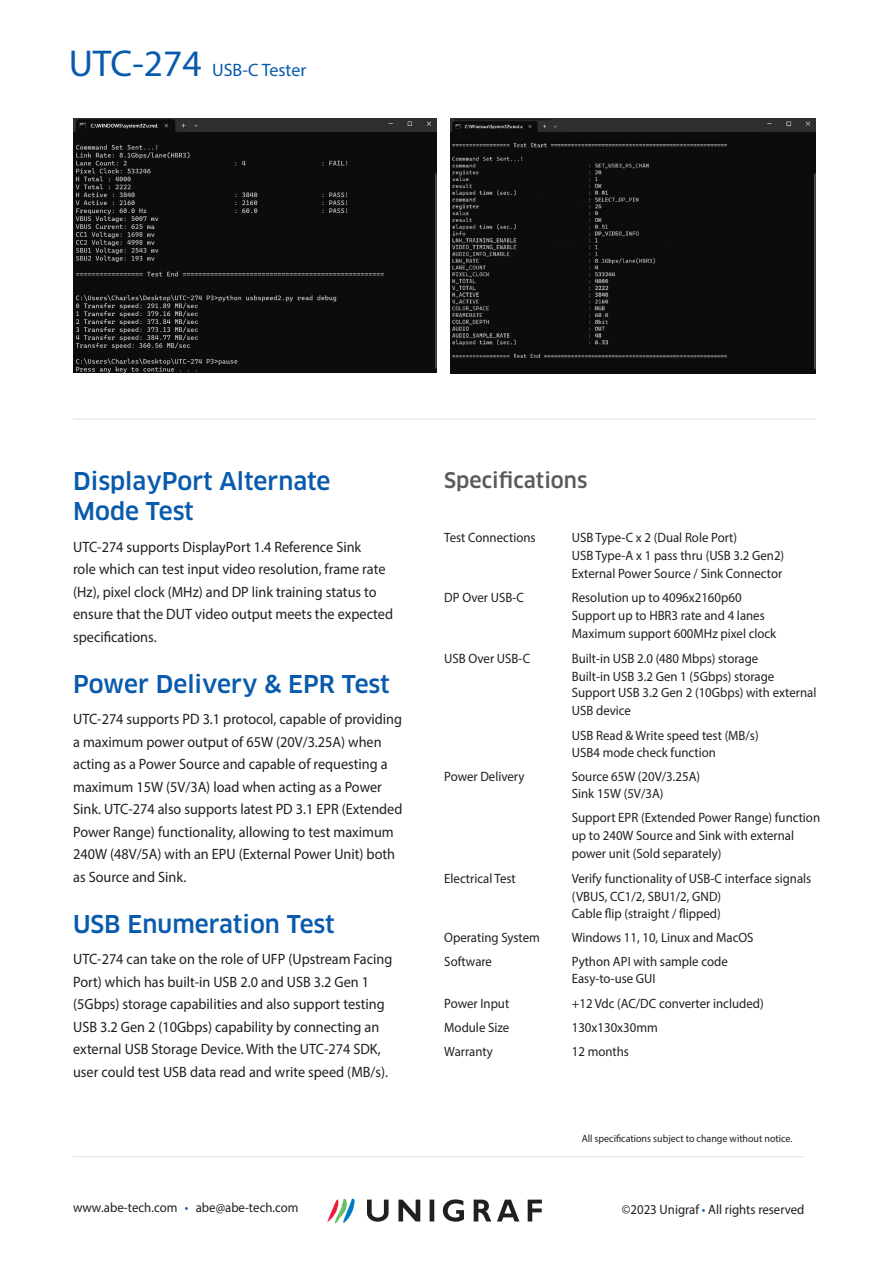
<style>
.page{position:relative;width:893px;height:1263px;background:#fff}
.page>*{position:absolute;margin:0;border:0;box-sizing:border-box;transform-origin:0 0}
.Leipäteksti{font:500 24px "Clan OT";color:#085aad}
.Väliotsikko{font:500 24px/30px "Clan OT";color:#085aad}
.Väliotsikko-2{font:500 21px "Clan OT";color:#5a5a5d}
.t1{font:18px "Myriad Pro";color:#085aad}
.Leipäteksti-2{font:15px/22.5px "Myriad Pro";color:#231f20;scale:.95 1}
.Specifications{font:13.5px/18px "Myriad Pro";color:#231f20;scale:.95 1}
.Leipäteksti-3{font:13.5px "Myriad Pro";color:#231f20;scale:.95 1}
.Specifications-2{font:10.5px "Myriad Pro";color:#231f20;scale:.95 1}
.s1{font-size:37.5px}
.s2{color:#085aad}
</style>
<div class="page">
<hr style="left:73px;top:1156px;width:731px;height:1px;background:#ebebeb">
<svg style="left:327px;top:1198px;width:28px;height:25px"></svg>
<svg style="left:367px;top:1199px;width:175px;height:23px"></svg>
<img style="left:451px;top:119px;width:364px;height:254px">
<img style="left:73px;top:119px;width:364px;height:254px">
<hr style="left:73px;top:418px;width:742px;height:2px;background:#ebebeb">
<p class="t1" style="left:69px;top:59px;width:239px"><span class="s1">UTC-274</span> USB-C Tester</p>
<p class="Väliotsikko" style="left:73px;top:466px;width:259px">DisplayPort Alternate<br>Mode Test</p>
<p class="Leipäteksti-2" style="left:73px;top:535px;width:338px">UTC-274 supports DisplayPort 1.4 Reference Sink<br>role which can test input video resolution, frame rate (Hz), pixel clock (MHz) and DP link training status to ensure that the DUT video output meets the expected specifications.</p>
<p class="Leipäteksti" style="left:73px;top:670px;width:318px">Power Delivery &amp; EPR Test</p>
<p class="Leipäteksti-2" style="left:73px;top:708px;width:348px">UTC-274 supports PD 3.1 protocol, capable of providing a maximum power output of 65W (20V/3.25A) when acting as a Power Source and capable of requesting a maximum 15W (5V/3A) load when acting as a Power Sink. UTC-274 also supports latest PD 3.1 EPR (Extended Power Range) functionality, allowing to test maximum 240W (48V/5A) with an EPU (External Power Unit) both as Source and Sink.</p>
<p class="Leipäteksti" style="left:73px;top:910px;width:263px">USB Enumeration Test</p>
<p class="Leipäteksti-2" style="left:73px;top:948px;width:338px">UTC-274 can take on the role of UFP (Upstream Facing Port) which has built-in USB 2.0 and USB 3.2 Gen 1 (5Gbps) storage capabilities and also support testing USB 3.2 Gen 2 (10Gbps) capability by connecting an external USB Storage Device. With the UTC-274 SDK, user could test USB data read and write speed (MB/s).</p>
<p class="Väliotsikko-2" style="left:444px;top:468px;width:145px">Specifications</p>
<p class="Specifications" style="left:444px;top:528px;width:98px">Test Connections</p>
<p class="Specifications" style="left:572px;top:528px;width:225px">USB Type-C x 2 (Dual Role Port)<br>USB Type-A x 1 pass thru (USB 3.2 Gen2)<br>External Power Source / Sink Connector</p>
<p class="Specifications" style="left:444px;top:588px;width:85px">DP Over USB-C</p>
<p class="Specifications" style="left:572px;top:588px;width:217px">Resolution up to 4096x2160p60<br>Support up to HBR3 rate and 4 lanes<br>Maximum support 600MHz pixel clock</p>
<p class="Specifications" style="left:444px;top:649px;width:92px">USB Over USB-C</p>
<p class="Specifications" style="left:572px;top:649px;width:215px">Built-in USB 2.0 (480 Mbps) storage<br>Built-in USB 3.2 Gen 1 (5Gbps) storage</p>
<p class="Specifications" style="left:572px;top:684px;width:259px">Support USB 3.2 Gen 2 (10Gbps) with external<br>USB device</p>
<p class="Specifications" style="left:572px;top:726px;width:198px">USB Read &amp; Write speed test (MB/s)</p>
<p class="Specifications" style="left:572px;top:743px;width:153px">USB4 mode check function</p>
<p class="Specifications" style="left:444px;top:767px;width:86px">Power Delivery</p>
<p class="Specifications" style="left:572px;top:767px;width:136px">Source 65W (20V/3.25A)</p>
<p class="Specifications" style="left:572px;top:784px;width:98px">Sink 15W (5V/3A)</p>
<p class="Specifications" style="left:572px;top:808px;width:263px">Support EPR (Extended Power Range) function up to 240W Source and Sink with external power unit (Sold separately)</p>
<p class="Specifications" style="left:444px;top:869px;width:77px">Electrical Test</p>
<p class="Specifications" style="left:572px;top:869px;width:254px">Verify functionality of USB-C interface signals (VBUS, CC1/2, SBU1/2, GND)</p>
<p class="Specifications" style="left:572px;top:904px;width:158px">Cable flip (straight / flipped)</p>
<p class="Specifications" style="left:444px;top:928px;width:102px">Operating System</p>
<p class="Specifications" style="left:572px;top:928px;width:193px">Windows 11, 10, Linux and MacOS</p>
<p class="Specifications" style="left:444px;top:952px;width:52px">Software</p>
<p class="Specifications" style="left:572px;top:952px;width:166px">Python API with sample code</p>
<p class="Specifications" style="left:572px;top:969px;width:90px">Easy-to-use GUI</p>
<p class="Specifications" style="left:444px;top:994px;width:70px">Power Input</p>
<p class="Specifications" style="left:572px;top:994px;width:203px">+12 Vdc (AC/DC converter included)</p>
<p class="Specifications" style="left:444px;top:1018px;width:70px">Module Size</p>
<p class="Specifications" style="left:572px;top:1018px;width:92px">130x130x30mm</p>
<p class="Specifications" style="left:444px;top:1042px;width:53px">Warranty</p>
<p class="Specifications" style="left:572px;top:1042px;width:62px">12 months</p>
<p class="Specifications-2" style="left:582px;top:1132px;width:223px">All specifications subject to change without notice.</p>
<p class="Leipäteksti-3" style="left:73px;top:1199px;width:123px">www.abe-tech.com <span class="s2">•</span></p>
<p class="Specifications" style="left:196px;top:1199px;width:110px">abe@abe-tech.com</p>
<p class="Leipäteksti-3" style="left:622px;top:1201px;width:194px">©2023 Unigraf <span class="s2">•</span> All rights reserved</p>
</div>
